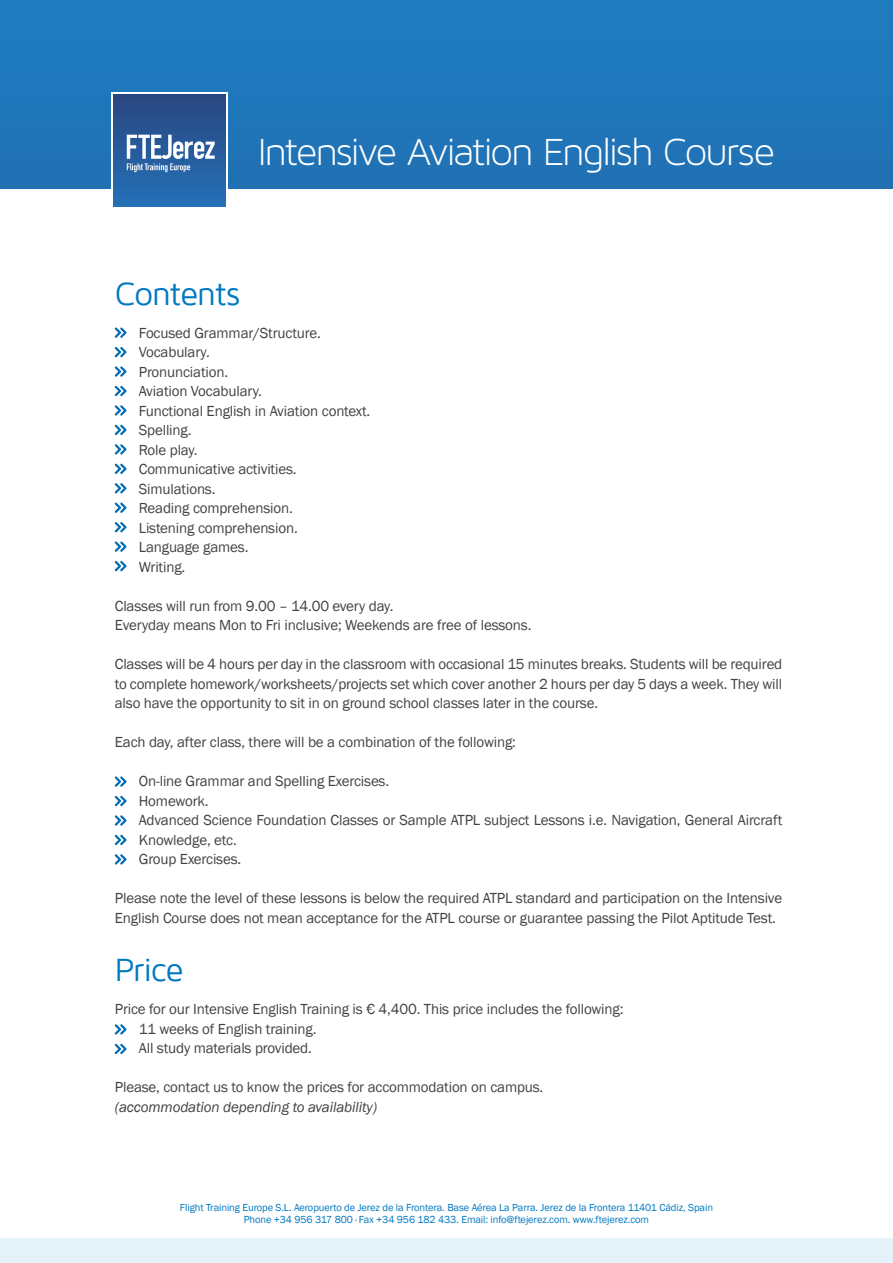
<style>
.page{position:relative;width:893px;height:1263px;background:#fff}
.page>*{position:absolute;margin:0;border:0;box-sizing:border-box;transform-origin:0 0}
.t1{font:40.5px "Maven Pro Light 300";letter-spacing:-.05em;color:#fff}
.t2{font:33px "Maven Pro";letter-spacing:-.035em;color:#0079c1}
.t3{font:15px/19.5px "Franklin Gothic";letter-spacing:-.01em;color:#424242}
.t4{font:italic 15px "Franklin Gothic";letter-spacing:-.01em;color:#424242}
.t5{font:10.5px/12px "Franklin Gothic";letter-spacing:-.01em;color:#0079c1;text-align:center}
</style>
<div class="page">
<div style="left:0;top:0;width:893px;height:189px;background:#1f78bc"></div>
<div style="left:111px;top:92px;width:117px;height:116px;background:linear-gradient(to bottom,#2a447f,#2371b7)"></div>
<div style="left:114px;top:95px;width:111px;height:111px;background:linear-gradient(to bottom,#2b4681,#2472b8)"></div>
<svg style="left:127px;top:135px;width:88px;height:37px;background:#6d92bd"></svg>
<div style="left:0;top:1238px;width:893px;height:25px;background:#e6f2f9"></div>
<svg style="left:115px;top:1024px;width:12px;height:10px"></svg>
<svg style="left:115px;top:327px;width:12px;height:11px"></svg>
<svg style="left:115px;top:347px;width:12px;height:10px"></svg>
<svg style="left:115px;top:366px;width:12px;height:11px"></svg>
<svg style="left:115px;top:386px;width:12px;height:10px"></svg>
<svg style="left:115px;top:405px;width:12px;height:11px"></svg>
<svg style="left:115px;top:425px;width:12px;height:10px"></svg>
<svg style="left:115px;top:444px;width:12px;height:10px"></svg>
<svg style="left:115px;top:464px;width:12px;height:10px"></svg>
<svg style="left:115px;top:483px;width:12px;height:10px"></svg>
<svg style="left:115px;top:502px;width:12px;height:11px"></svg>
<svg style="left:115px;top:522px;width:12px;height:10px"></svg>
<svg style="left:115px;top:541px;width:12px;height:11px"></svg>
<svg style="left:115px;top:561px;width:12px;height:10px"></svg>
<svg style="left:115px;top:776px;width:12px;height:11px"></svg>
<svg style="left:115px;top:796px;width:12px;height:10px"></svg>
<svg style="left:115px;top:815px;width:12px;height:11px"></svg>
<svg style="left:115px;top:835px;width:12px;height:10px"></svg>
<svg style="left:115px;top:854px;width:12px;height:10px"></svg>
<svg style="left:115px;top:1044px;width:12px;height:10px"></svg>
<h1 class="t1" style="left:258px;top:130px;width:518px">Intensive Aviation English Course</h1>
<h2 class="t2" style="left:115px;top:276px;width:127px">Contents</h2>
<p class="t3" style="left:139px;top:323px;width:233px">Focused Grammar/Structure.<br>Vocabulary.<br>Pronunciation.<br>Aviation Vocabulary.<br>Functional English in Aviation context.<br>Spelling.<br>Role play.<br>Communicative activities.<br>Simulations.<br>Reading comprehension.<br>Listening comprehension.<br>Language games.<br>Writing.</p>
<p class="t3" style="left:115px;top:596px;width:418px">Classes will run from 9.00 – 14.00 every day.<br>Everyday means Mon to Fri inclusive; Weekends are free of lessons.</p>
<p class="t3" style="left:115px;top:655px;width:669px;text-align:justify">Classes will be 4 hours per day in the classroom with occasional 15 minutes breaks. Students will be required to complete homework/worksheets/projects set which cover another 2 hours per day 5 days a week. They will also have the opportunity to sit in on ground school classes later in the course.</p>
<p class="t3" style="left:115px;top:733px;width:403px">Each day, after class, there will be a combination of the following:</p>
<p class="t3" style="left:139px;top:772px;width:645px">On-line Grammar and Spelling Exercises.<br>Homework.<br>Advanced Science Foundation Classes or Sample ATPL subject Lessons i.e. Navigation, General Aircraft Knowledge, etc.<br>Group Exercises.</p>
<p class="t3" style="left:115px;top:889px;width:669px">Please note the level of these lessons is below the required ATPL standard and participation on the Intensive<br>English Course does not mean acceptance for the ATPL course or guarantee passing the Pilot Aptitude Test.</p>
<h2 class="t2" style="left:115px;top:953px;width:70px">Price</h2>
<p class="t3" style="left:139px;top:1000px;width:486px;text-indent:-24px">Price for our Intensive English Training is € 4,400. This price includes the following:<br>11 weeks of English training.<br>All study materials provided.</p>
<p class="t3" style="left:115px;top:1078px;width:430px">Please, contact us to know the prices for accommodation on campus.</p>
<p class="t4" style="left:115px;top:1097px;width:264px">(accommodation depending to availability)</p>
<p class="t5" style="left:180px;top:1201px;width:535px">Flight Training Europe S.L. Aeropuerto de Jerez de la Frontera. Base Aérea La Parra. Jerez de la Frontera 11401 Cádiz, Spain<br>Phone +34 956 317 800 · Fax +34 956 182 433. Email: info@ftejerez.com. www.ftejerez.com</p>
</div>
